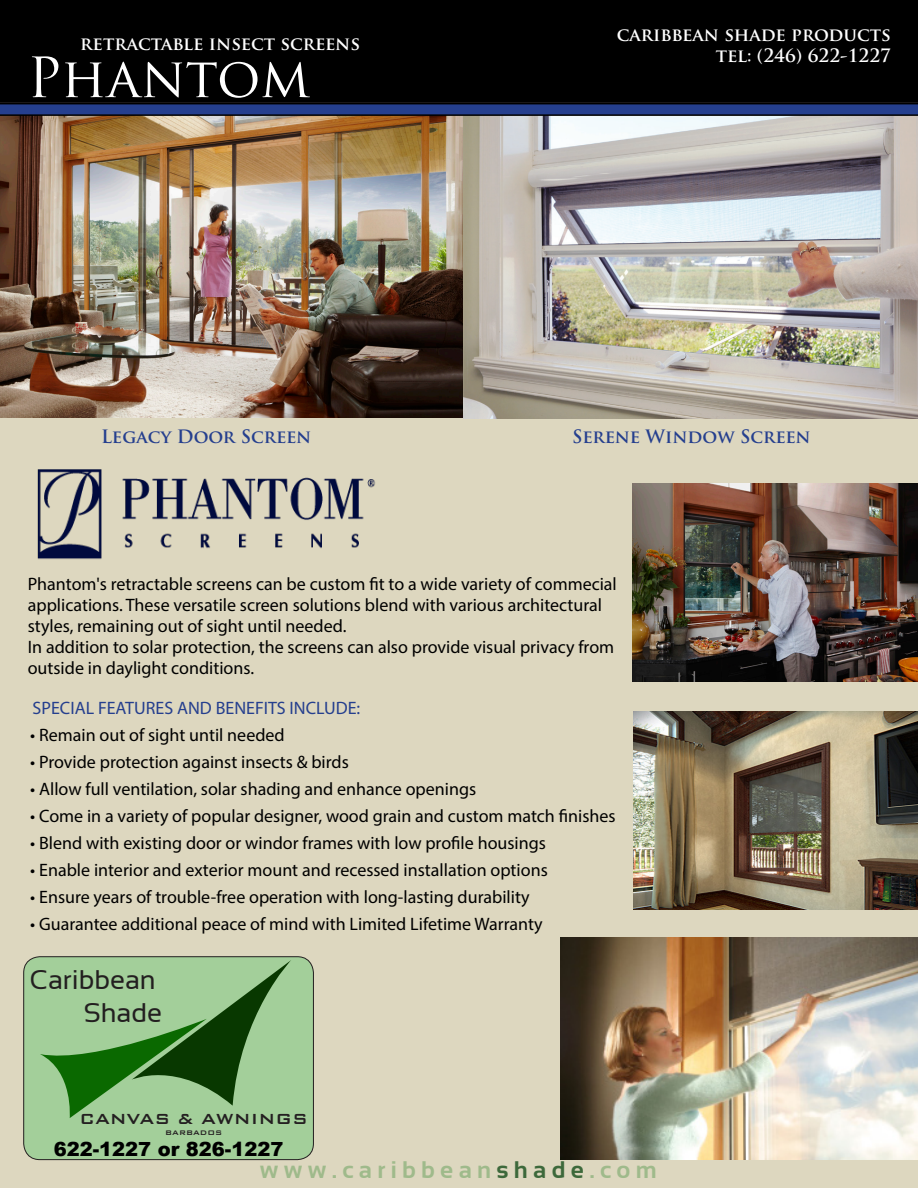
<style>
.page{position:relative;width:918px;height:1188px;background:#fff}
.page>*{position:absolute;margin:0;border:0;box-sizing:border-box;transform-origin:0 0}
.t1{font:54px "Trajan Pro";letter-spacing:-.005em;color:#fff}
.t2{font:27px "Sansation";color:#231f20}
.t3{font:700 24px "Sansation";color:#9fba8b}
.t4{font:900 19.5px "Arial";color:#000}
.t5{font:500 19.5px "Bank Gothic BT";color:#241f21}
.t6{font:18px/21px "Myriad Pro";color:#000}
.t7{font:700 18px "Trajan Pro";color:#fff}
.t8{font:18px "Myriad Pro";color:#253f8e}
.t9{font:700 18px "Trajan Pro";color:#253f8e}
.t10{font:500 8.85px "Bank Gothic BT";color:#241f21}
.s1{color:#3d693b}
</style>
<div class="page">
<div style="left:0;top:418px;width:918px;height:770px;background:#ddd7bf"></div>
<img style="left:0;top:116px;width:463px;height:302px">
<img style="left:463px;top:116px;width:455px;height:302px">
<img style="left:561px;top:937px;width:357px;height:223px">
<div style="left:0;top:0;width:918px;height:103px;background:#000"></div>
<svg style="left:0;top:103px;width:918px;height:13px;background:#1d316d"></svg>
<img style="left:633px;top:484px;width:285px;height:198px">
<img style="left:27px;top:463px;width:349px;height:96px">
<img style="left:634px;top:712px;width:284px;height:198px">
<div style="left:24px;top:957px;width:289px;height:203px;background:#a3cf9a;border-radius:16px"></div>
<div style="left:23px;top:956px;width:291px;height:204px;border:1px solid #231f20;border-radius:16px"></div>
<svg style="left:40px;top:960px;width:251px;height:158px"></svg>
<p class="t7" style="left:80px;top:32px;width:281px">retractable insect screens</p>
<p class="t1" style="left:27px;top:43px;width:284px">Phantom</p>
<p class="t7" style="left:617px;top:23px;width:276px">caribbean shade products</p>
<p class="t7" style="left:716px;top:44px;width:177px">tel: (246) 622-1227</p>
<p class="t9" style="left:101px;top:426px;width:212px">Legacy Door Screen</p>
<p class="t9" style="left:572px;top:426px;width:240px">Serene Window Screen</p>
<p class="t6" style="left:28px;top:573px;width:591px">Phantom's retractable screens can be custom fit to a wide variety of commecial applications. These versatile screen solutions blend with various architectural styles, remaining out of sight until needed.</p>
<p class="t6" style="left:28px;top:636px;width:588px">In addition to solar protection, the screens can also provide visual privacy from outside in daylight conditions.</p>
<p class="t8" style="left:33px;top:697px;width:329px">SPECIAL FEATURES AND BENEFITS INCLUDE:</p>
<p class="t6" style="left:30px;top:724px;width:256px">• Remain out of sight until needed</p>
<p class="t6" style="left:30px;top:751px;width:320px">• Provide protection against insects &amp; birds</p>
<p class="t6" style="left:30px;top:778px;width:447px">• Allow full ventilation, solar shading and enhance openings</p>
<p class="t6" style="left:30px;top:805px;width:587px">• Come in a variety of popular designer, wood grain and custom match finishes</p>
<p class="t6" style="left:30px;top:832px;width:517px">• Blend with existing door or windor frames with low profile housings</p>
<p class="t6" style="left:30px;top:859px;width:519px">• Enable interior and exterior mount and recessed installation options</p>
<p class="t6" style="left:30px;top:886px;width:501px">• Ensure years of trouble-free operation with long-lasting durability</p>
<p class="t6" style="left:30px;top:913px;width:514px">• Guarantee additional peace of mind with Limited Lifetime Warranty</p>
<p class="t2" style="left:30px;top:965px;width:128px">Caribbean</p>
<p class="t2" style="left:84px;top:997px;width:80px">Shade</p>
<p class="t5" style="left:79px;top:1108px;width:230px">CANVAS &amp; AWNINGS</p>
<p class="t10" style="left:165px;top:1128px;width:58px">BARBADOS</p>
<p class="t4" style="left:54px;top:1135px;width:231px">622-1227 or 826-1227</p>
<p class="t3" style="left:260px;top:1156px;width:398px">w w w . c a r i b b e a n <span class="s1">s h a d e</span> . c o m</p>
</div>
